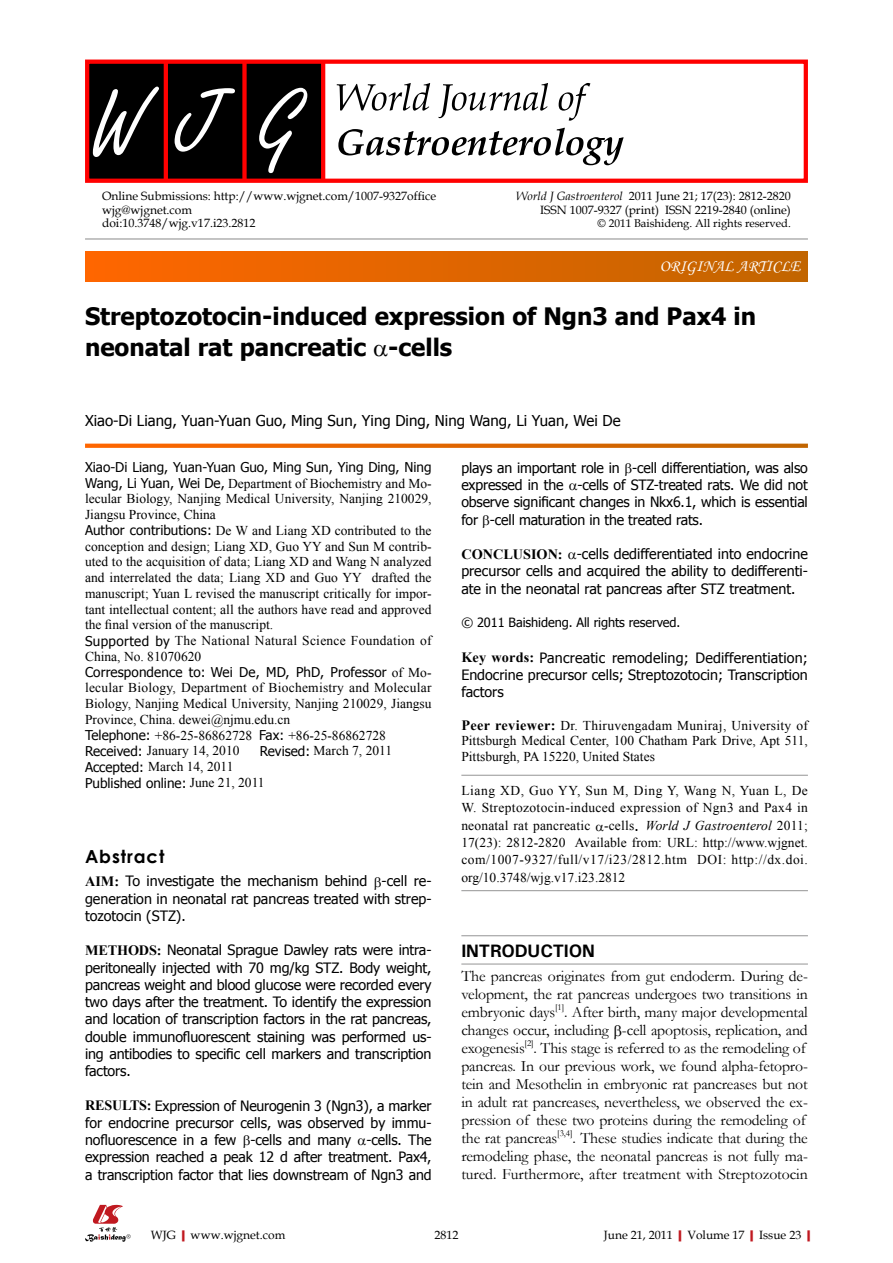
<style>
.page{position:relative;width:893px;height:1263px;background:#fff}
.page>*{position:absolute;margin:0;border:0;box-sizing:border-box;transform-origin:0 0}
.t1{font:700 24px/31.5px "Tahoma";color:#000}
.t2{font:700 18px "Univers";letter-spacing:-.01em;color:#000}
.t3{font:700 18px "Century Gothic";letter-spacing:.05em;color:#000}
.t4{font:16.5px "Monotype Corsiva";color:#fff}
.t5{font:15.75px/18px "Garamond";letter-spacing:-.01em;color:#000;text-align:justify}
.t6{font:15px "Tahoma";color:#000}
.t7{font:14.25px/17.2px "Tahoma";letter-spacing:-.01em;color:#000;text-align:justify}
.t8{font:13.5px/15.8px "Times New Roman";color:#000}
.t9{font:13.5px "Tahoma";color:#000}
.t10{font:12.75px "Tahoma";letter-spacing:-.005em;color:#000}
.t11{font:12px/13.5px "Book Antiqua";color:#000;text-align:right}
.t12{font:11.25px "Book Antiqua";color:#000}
.t13{font:9.15px "Garamond";color:#000}
.s1{font-style:italic}
.s2{font-family:"Tahoma"}
.s3{font-family:"Times New Roman"}
.s4{font-family:"Times New Roman";font-weight:700}
.s5{font-weight:700;font-size:14.25px}
.s6{font-family:"Tahoma";font-size:14.25px}
.s7{font-weight:700;color:#c01920}
</style>
<div class="page">
<div style="left:85px;top:252px;width:723px;height:29px;background:linear-gradient(to right,#f60,#c16500)"></div>
<hr style="left:85px;top:239px;width:723px;height:1px;background:#898989">
<div style="left:87px;top:61px;width:236px;height:121px;background:#000"></div>
<hr style="left:164px;top:61px;width:4px;height:121px;background:#f00">
<div style="left:242px;top:61px;width:5px;height:121px;background:#f00"></div>
<hr style="left:321px;top:61px;width:4px;height:121px;background:#f00">
<div style="left:85px;top:60px;width:723px;height:123px;border:4px solid #f00"></div>
<svg style="left:259px;top:88px;width:48px;height:85px"></svg>
<svg style="left:175px;top:88px;width:60px;height:64px"></svg>
<svg style="left:93px;top:87px;width:66px;height:70px"></svg>
<svg style="left:337px;top:83px;width:253px;height:38px"></svg>
<svg style="left:338px;top:128px;width:286px;height:37px"></svg>
<svg style="left:85px;top:1205px;width:46px;height:37px"></svg>
<svg style="left:85px;top:444px;width:723px;height:4px"></svg>
<hr style="left:461px;top:775px;width:347px;height:1px;background:#949495">
<hr style="left:461px;top:890px;width:347px;height:1px;background:#949495">
<hr style="left:461px;top:935px;width:347px;height:1px;background:#949495">
<hr style="left:461px;top:964px;width:347px;height:1px;background:#949495">
<p class="t11" style="left:102px;top:189px;width:336px;text-align:left">Online Submissions: http://www.wjgnet.com/1007-9327office wjg@wjgnet.com<br>doi:10.3748/wjg.v17.i23.2812</p>
<p class="t11" style="left:516px;top:189px;width:276px"><span class="s1">World J Gastroenterol</span> 2011 June 21; 17(23): 2812-2820<br>ISSN 1007-9327 (print) ISSN 2219-2840 (online)</p>
<p class="t12" style="left:598px;top:215px;width:195px">© 2011 Baishideng. All rights reserved.</p>
<p class="t4" style="left:660px;top:256px;width:142px">ORIGINAL ARTICLE</p>
<h1 class="t1" style="left:85px;top:298px;width:673px">Streptozotocin-induced expression of Ngn3 and Pax4 in neonatal rat pancreatic -cells</h1>
<p class="t6" style="left:85px;top:410px;width:537px">Xiao-Di Liang, Yuan-Yuan Guo, Ming Sun, Ying Ding, Ning Wang, Li Yuan, Wei De</p>
<p class="t9" style="left:85px;top:458px;width:348px">Xiao-Di Liang, Yuan-Yuan Guo, Ming Sun, Ying Ding, Ning</p>
<p class="t8" style="left:85px;top:475px;width:348px"><span class="s2">Wang, Li Yuan, Wei De,</span> Department of Biochemistry and Mo&shy;lecular Biology, Nanjing Medical University, Nanjing 210029, Jiangsu Province, China<br><span class="s2">Author contributions:</span> De W and Liang XD contributed to the conception and design; Liang XD, Guo YY and Sun M contrib&shy;uted to the acquisition of data; Liang XD and Wang N analyzed and interrelated the data; Liang XD and Guo YY drafted the manuscript; Yuan L revised the manuscript critically for impor&shy;tant intellectual content; all the authors have read and approved the final version of the manuscript.<br><span class="s2">Supported by</span> The National Natural Science Foundation of China, No. 81070620</p>
<p class="t9" style="left:85px;top:663px;width:348px">Correspondence to: Wei De, MD, PhD, Professor <span class="s3">of Mo-</span></p>
<p class="t8" style="left:85px;top:680px;width:348px">lecular Biology, Department of Biochemistry and Molecular Biology, Nanjing Medical University, Nanjing 210029, Jiangsu Province, China. dewei@njmu.edu.cn<br><span class="s2">Telephone:</span> +86-25-86862728 <span class="s2">Fax:</span> +86-25-86862728<br><span class="s2">Received:</span> January 14, 2010</p>
<p class="t7" style="left:461px;top:458px;width:348px">plays an important role in -cell differentiation, was also expressed in the -cells of STZ-treated rats. We did not observe significant changes in Nkx6.1, which is essential for -cell maturation in the treated rats.</p>
<p class="t7" style="left:461px;top:545px;width:348px"><span class="s4">CONCLUSION:</span> -cells dedifferentiated into endocrine precursor cells and acquired the ability to dedifferenti&shy;ate in the neonatal rat pancreas after STZ treatment.</p>
<p class="t10" style="left:461px;top:614px;width:221px">© 2011 Baishideng. All rights reserved.</p>
<p class="t7" style="left:461px;top:648px;width:348px"><span class="s4">Key words:</span> Pancreatic remodeling; Dedifferentiation; Endocrine precursor cells; Streptozotocin; Transcription factors</p>
<p class="t8" style="left:461px;top:717px;width:348px;text-align:justify"><span class="s5">Peer reviewer:</span> Dr. Thiruvengadam Muniraj, University of Pittsburgh Medical Center, 100 Chatham Park Drive, Apt 511, Pittsburgh, PA 15220, United States</p>
<p class="t8" style="left:461px;top:782px;width:348px;line-height:17.2px;text-align:justify">Liang XD, Guo YY, Sun M, Ding Y, Wang N, Yuan L, De W. Streptozotocin-induced expression of Ngn3 and Pax4 in neonatal rat pancreatic -cells<span class="s6">.</span> <span class="s1">World J Gastroenterol</span> 2011; 17(23): 2812-2820 Available from: URL: http://www.wjgnet. com/1007-9327/full/v17/i23/2812.htm DOI: http://dx.doi. org/10.3748/wjg.v17.i23.2812</p>
<p class="t8" style="left:260px;top:743px;width:134px"><span class="s2">Revised:</span> March 7, 2011</p>
<p class="t8" style="left:85px;top:758px;width:150px"><span class="s2">Accepted:</span> March 14, 2011</p>
<p class="t9" style="left:85px;top:774px;width:181px">Published online: <span class="s3">June 21, 2011</span></p>
<h2 class="t3" style="left:85px;top:842px;width:81px">Abstract</h2>
<p class="t7" style="left:85px;top:872px;width:348px"><span class="s4">AIM:</span> To investigate the mechanism behind -cell re&shy;generation in neonatal rat pancreas treated with strep&shy;tozotocin (STZ).</p>
<p class="t7" style="left:85px;top:941px;width:348px"><span class="s4">METHODS:</span> Neonatal Sprague Dawley rats were intra&shy;peritoneally injected with 70 mg/kg STZ. Body weight, pancreas weight and blood glucose were recorded every two days after the treatment. To identify the expression and location of transcription factors in the rat pancreas, double immunofluorescent staining was performed us&shy;ing antibodies to specific cell markers and transcription factors.</p>
<p class="t7" style="left:85px;top:1096px;width:348px"><span class="s4">RESULTS:</span> Expression of Neurogenin 3 (Ngn3), a marker for endocrine precursor cells, was observed by immu&shy;nofluorescence in a few -cells and many -cells. The expression reached a peak 12 d after treatment. Pax4, a transcription factor that lies downstream of Ngn3 and</p>
<h2 class="t2" style="left:461px;top:939px;width:135px">INTRODUCTION</h2>
<p class="t5" style="left:461px;top:967px;width:348px">The pancreas originates from gut endoderm. During de&shy;velopment, the rat pancreas undergoes two transitions in embryonic days</p>
<p class="t13" style="left:555px;top:1001px;width:11px">[1]</p>
<p class="t5" style="left:461px;top:1003px;width:348px;text-indent:103px">. After birth, many major developmental changes occur, including -cell apoptosis, replication, and exogenesis</p>
<p class="t13" style="left:525px;top:1037px;width:11px">[2]</p>
<p class="t5" style="left:461px;top:1039px;width:348px;text-align:left;text-indent:72px">. This stage is referred to as the remodeling of pancreas. In our previous work, we found alpha-fetopro&shy;tein and Mesothelin in embryonic rat pancreases but not in adult rat pancreases, nevertheless, we observed the ex&shy;pression of these two proteins during the remodeling of the rat pancreas</p>
<p class="t13" style="left:557px;top:1127px;width:17px">[3,4]</p>
<p class="t5" style="left:461px;top:1129px;width:348px;text-indent:111px">. These studies indicate that during the remodeling phase, the neonatal pancreas is not fully ma&shy;tured. Furthermore, after treatment with Streptozotocin</p>
<p class="t11" style="left:151px;top:1227px;width:136px">WJG<span class="s7">|</span>www.wjgnet.com</p>
<p class="t11" style="left:604px;top:1227px;width:214px">June 21, 2011<span class="s7">|</span>Volume 17<span class="s7">|</span>Issue 23<span class="s7">|</span></p>
<p class="t11" style="left:434px;top:1227px;width:25px">2812</p>
</div>
